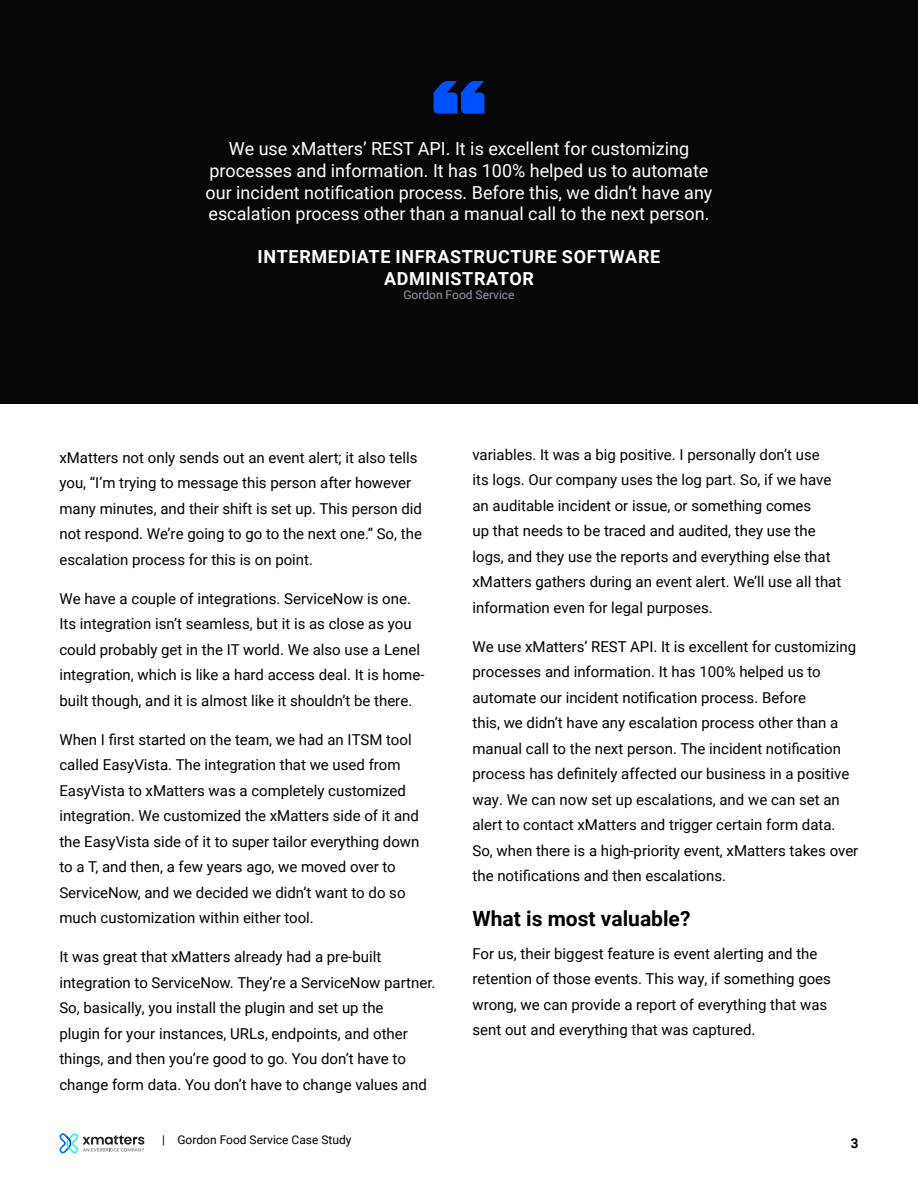
<style>
.page{position:relative;width:918px;height:1188px;background:#fff}
.page>*{position:absolute;margin:0;border:0;box-sizing:border-box;transform-origin:0 0}
.t1{font:700 21px "Roboto";color:#000}
.t2{font:18px/21.6px "Roboto";color:#fff;text-align:center}
.t3{font:700 18px/21.6px "Roboto";letter-spacing:.035em;color:#fff;text-align:center}
.t4{font:15px/25.5px "Roboto";color:#000}
.t5{font:700 13.5px "Roboto";color:#000}
.t6{font:12px "Roboto";color:#000}
.t7{font:12px "Roboto";color:#9795a5}
</style>
<div class="page">
<div style="left:0;top:0;width:918px;height:404px;background:#080707"></div>
<svg style="left:59px;top:1133px;width:85px;height:20px"></svg>
<svg style="left:433px;top:81px;width:52px;height:33px"></svg>
<p class="t2" style="left:206px;top:138px;width:508px">We use xMatters’ REST API. It is excellent for customizing processes and information. It has 100% helped us to automate our incident notification process. Before this, we didn’t have any escalation process other than a manual call to the next person.</p>
<p class="t3" style="left:258px;top:246px;width:404px">INTERMEDIATE INFRASTRUCTURE SOFTWARE<br>ADMINISTRATOR</p>
<p class="t7" style="left:403px;top:287px;width:113px">Gordon Food Service</p>
<p class="t4" style="left:59px;top:444px;width:364px">xMatters not only sends out an event alert; it also tells you, “I’m trying to message this person after however many minutes, and their shift is set up. This person did not respond. We’re going to go to the next one.” So, the escalation process for this is on point.</p>
<p class="t4" style="left:59px;top:585px;width:367px">We have a couple of integrations. ServiceNow is one.<br>Its integration isn’t seamless, but it is as close as you could probably get in the IT world. We also use a Lenel integration, which is like a hard access deal. It is home&shy;built though, and it is almost like it shouldn’t be there.</p>
<p class="t4" style="left:59px;top:726px;width:362px">When I first started on the team, we had an ITSM tool called EasyVista. The integration that we used from EasyVista to xMatters was a completely customized integration. We customized the xMatters side of it and the EasyVista side of it to super tailor everything down to a T, and then, a few years ago, we moved over to ServiceNow, and we decided we didn’t want to do so much customization within either tool.</p>
<p class="t4" style="left:59px;top:944px;width:378px">It was great that xMatters already had a pre-built integration to ServiceNow. They’re a ServiceNow partner.<br>So, basically, you install the plugin and set up the<br>plugin for your instances, URLs, endpoints, and other things, and then you’re good to go. You don’t have to change form data. You don’t have to change values and</p>
<p class="t4" style="left:473px;top:441px;width:370px">variables. It was a big positive. I personally don’t use<br>its logs. Our company uses the log part. So, if we have an auditable incident or issue, or something comes<br>up that needs to be traced and audited, they use the logs, and they use the reports and everything else that xMatters gathers during an event alert. We’ll use all that information even for legal purposes.</p>
<p class="t4" style="left:473px;top:633px;width:387px">We use xMatters’ REST API. It is excellent for customizing processes and information. It has 100% helped us to automate our incident notification process. Before<br>this, we didn’t have any escalation process other than a manual call to the next person. The incident notification process has definitely affected our business in a positive way. We can now set up escalations, and we can set an alert to contact xMatters and trigger certain form data.<br>So, when there is a high-priority event, xMatters takes over the notifications and then escalations.</p>
<h1 class="t1" style="left:472px;top:904px;width:219px">What is most valuable?</h1>
<p class="t4" style="left:472px;top:940px;width:360px">For us, their biggest feature is event alerting and the retention of those events. This way, if something goes wrong, we can provide a report of everything that was sent out and everything that was captured.</p>
<p class="t6" style="left:162px;top:1132px;width:191px">| Gordon Food Service Case Study</p>
<p class="t5" style="left:851px;top:1134px;width:9px">3</p>
</div>
